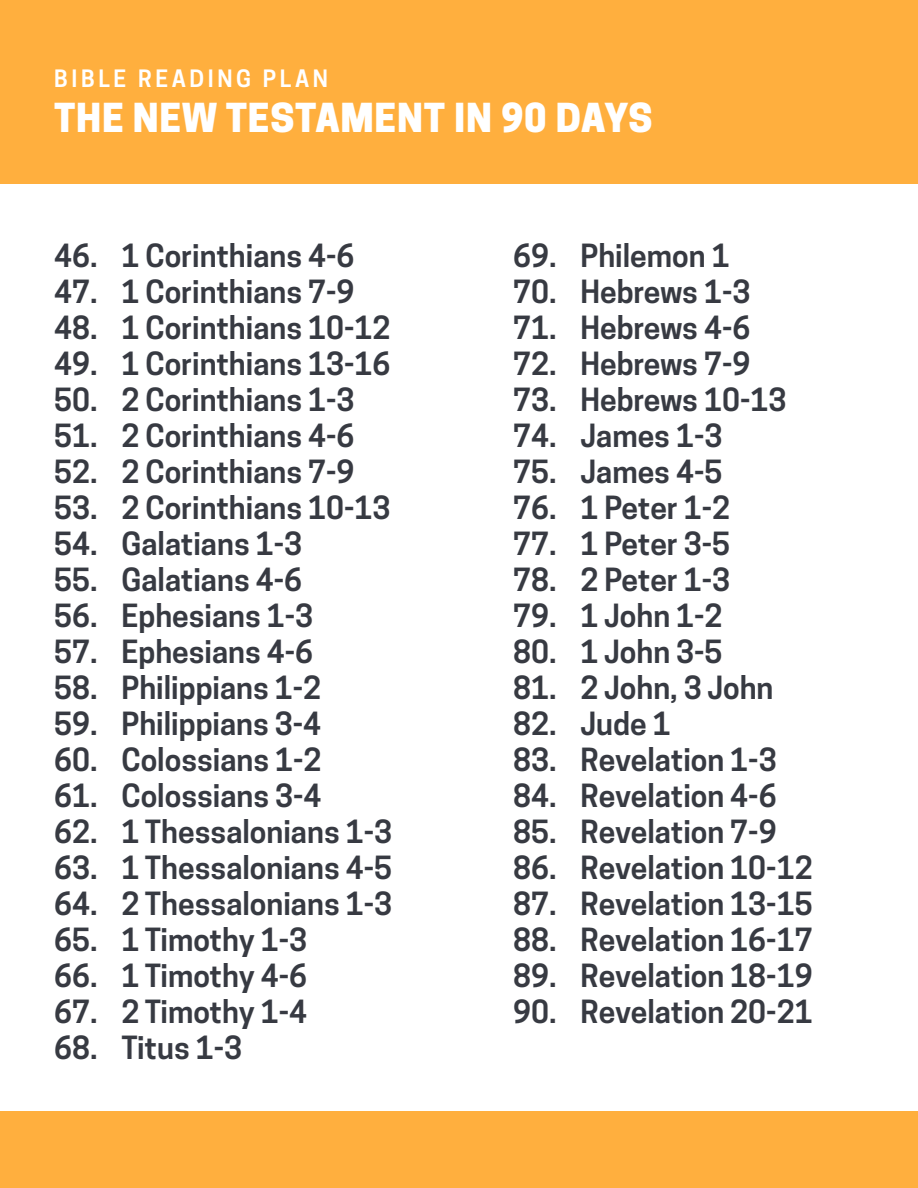
<style>
.page{position:relative;width:918px;height:1188px;background:#fff}
.page>*{position:absolute;margin:0;border:0;box-sizing:border-box;transform-origin:0 0}
.t1{font:800 37.5px "Cooper Hewitt";letter-spacing:.02em;color:#fff}
.t2{font:600 30px "Cooper Hewitt";color:#373a42}
.t3{font:600 22.5px "Cooper Hewitt";letter-spacing:.16em;color:#fff}
</style>
<div class="page">
<div style="left:0;top:0;width:918px;height:184px;background:#ffaf3e"></div>
<div style="left:0;top:1111px;width:918px;height:77px;background:#ffaf3e"></div>
<p class="t3" style="left:54px;top:65px;width:276px">BIBLE READING PLAN</p>
<p class="t1" style="left:54px;top:95px;width:600px">THE NEW TESTAMENT IN 90 DAYS</p>
<p class="t2" style="left:54px;top:238px;width:302px">46. 1 Corinthians 4-6</p>
<p class="t2" style="left:54px;top:274px;width:302px">47. 1 Corinthians 7-9</p>
<p class="t2" style="left:54px;top:310px;width:338px">48. 1 Corinthians 10-12</p>
<p class="t2" style="left:54px;top:346px;width:338px">49. 1 Corinthians 13-16</p>
<p class="t2" style="left:54px;top:382px;width:302px">50. 2 Corinthians 1-3</p>
<p class="t2" style="left:54px;top:418px;width:302px">51. 2 Corinthians 4-6</p>
<p class="t2" style="left:54px;top:454px;width:302px">52. 2 Corinthians 7-9</p>
<p class="t2" style="left:54px;top:490px;width:338px">53. 2 Corinthians 10-13</p>
<p class="t2" style="left:54px;top:526px;width:250px">54. Galatians 1-3</p>
<p class="t2" style="left:54px;top:562px;width:250px">55. Galatians 4-6</p>
<p class="t2" style="left:54px;top:598px;width:261px">56. Ephesians 1-3</p>
<p class="t2" style="left:54px;top:634px;width:261px">57. Ephesians 4-6</p>
<p class="t2" style="left:54px;top:670px;width:269px">58. Philippians 1-2</p>
<p class="t2" style="left:54px;top:706px;width:269px">59. Philippians 3-4</p>
<p class="t2" style="left:54px;top:742px;width:269px">60. Colossians 1-2</p>
<p class="t2" style="left:54px;top:778px;width:269px">61. Colossians 3-4</p>
<p class="t2" style="left:54px;top:814px;width:340px">62. 1 Thessalonians 1-3</p>
<p class="t2" style="left:54px;top:850px;width:340px">63. 1 Thessalonians 4-5</p>
<p class="t2" style="left:54px;top:886px;width:340px">64. 2 Thessalonians 1-3</p>
<p class="t2" style="left:54px;top:922px;width:255px">65. 1 Timothy 1-3</p>
<p class="t2" style="left:54px;top:958px;width:255px">66. 1 Timothy 4-6</p>
<p class="t2" style="left:54px;top:994px;width:255px">67. 2 Timothy 1-4</p>
<p class="t2" style="left:54px;top:1030px;width:190px">68. Titus 1-3</p>
<p class="t2" style="left:513px;top:238px;width:218px">69. Philemon 1</p>
<p class="t2" style="left:513px;top:274px;width:239px">70. Hebrews 1-3</p>
<p class="t2" style="left:513px;top:310px;width:239px">71. Hebrews 4-6</p>
<p class="t2" style="left:513px;top:346px;width:239px">72. Hebrews 7-9</p>
<p class="t2" style="left:513px;top:382px;width:275px">73. Hebrews 10-13</p>
<p class="t2" style="left:513px;top:418px;width:211px">74. James 1-3</p>
<p class="t2" style="left:513px;top:454px;width:211px">75. James 4-5</p>
<p class="t2" style="left:513px;top:490px;width:219px">76. 1 Peter 1-2</p>
<p class="t2" style="left:513px;top:526px;width:219px">77. 1 Peter 3-5</p>
<p class="t2" style="left:513px;top:562px;width:219px">78. 2 Peter 1-3</p>
<p class="t2" style="left:513px;top:598px;width:211px">79. 1 John 1-2</p>
<p class="t2" style="left:513px;top:634px;width:211px">80. 1 John 3-5</p>
<p class="t2" style="left:513px;top:670px;width:262px">81. 2 John, 3 John</p>
<p class="t2" style="left:513px;top:706px;width:159px">82. Jude 1</p>
<p class="t2" style="left:513px;top:742px;width:265px">83. Revelation 1-3</p>
<p class="t2" style="left:513px;top:778px;width:265px">84. Revelation 4-6</p>
<p class="t2" style="left:513px;top:814px;width:265px">85. Revelation 7-9</p>
<p class="t2" style="left:513px;top:850px;width:301px">86. Revelation 10-12</p>
<p class="t2" style="left:513px;top:886px;width:301px">87. Revelation 13-15</p>
<p class="t2" style="left:513px;top:922px;width:301px">88. Revelation 16-17</p>
<p class="t2" style="left:513px;top:958px;width:301px">89. Revelation 18-19</p>
<p class="t2" style="left:513px;top:994px;width:301px">90. Revelation 20-21</p>
</div>
